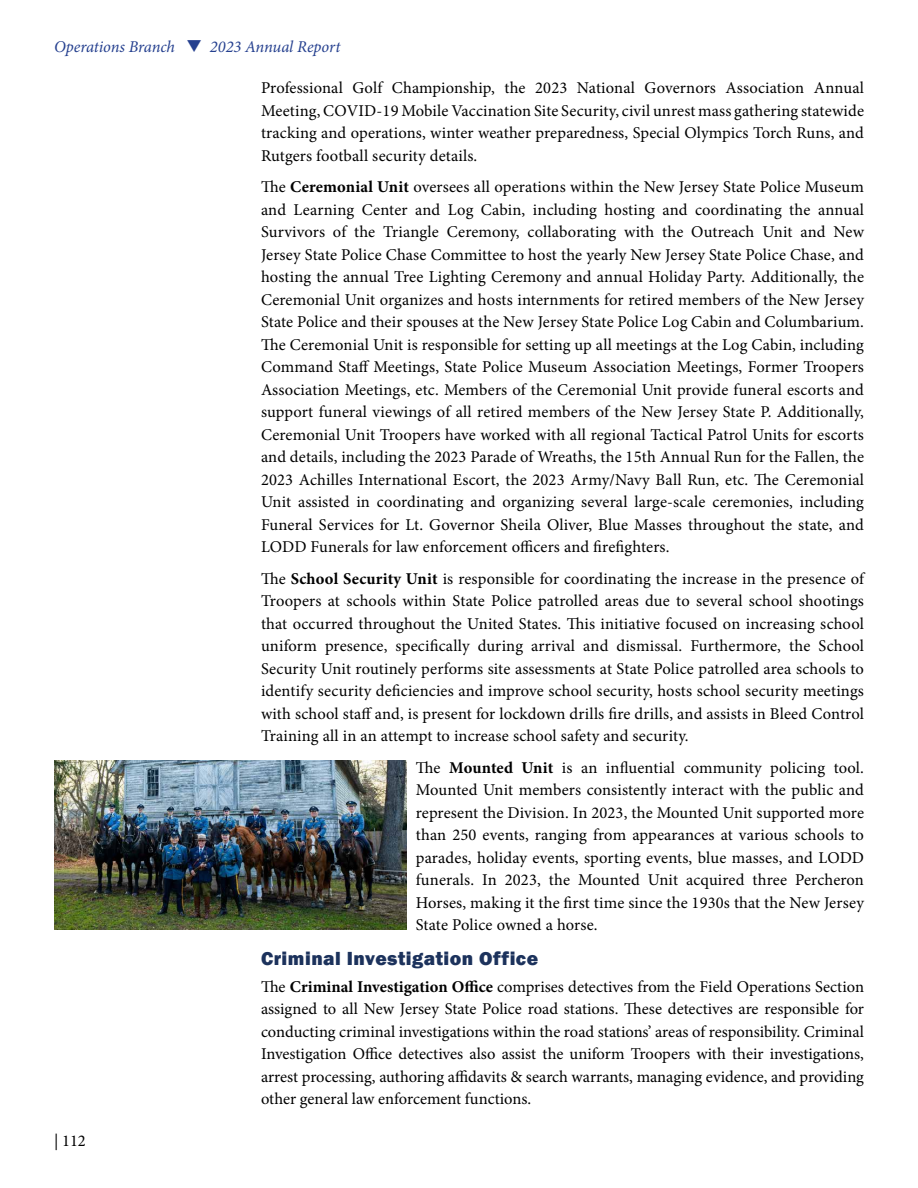
<style>
.page{position:relative;width:918px;height:1188px;background:#fff}
.page>*{position:absolute;margin:0;border:0;box-sizing:border-box;transform-origin:0 0}
.t1{font:800 19.5px "Franklin Gothic";letter-spacing:.025em;color:#1c325c}
.t2{font:16.5px/22.5px "Minion Pro";letter-spacing:.005em;color:#000;text-align:justify}
.t3{font:italic 16.5px "Minion Pro";letter-spacing:-.005em;color:#25408f}
.s1{font-weight:700}
</style>
<div class="page">
<img style="left:54px;top:760px;width:352px;height:170px">
<p class="t3" style="left:54px;top:36px;width:313px">New Jersey State Police ❑ 2023 Annual Report</p>
<p class="t3" style="left:54px;top:36px;width:288px">Operations Branch ❑ 2023 Annual Report</p>
<p class="t2" style="left:261px;top:77px;width:605px">Professional Golf Championship, the 2023 National Governors Association Annual Meeting, COVID-19 Mobile Vaccination Site Security, civil unrest mass gathering statewide tracking and operations, winter weather preparedness, Special Olympics Torch Runs, and Rutgers football security details.</p>
<p class="t2" style="left:261px;top:176px;width:605px">The <span class="s1">Ceremonial Unit</span> oversees all operations within the New Jersey State Police Museum and Learning Center and Log Cabin, including hosting and coordinating the annual Survivors of the Triangle Ceremony, collaborating with the Outreach Unit and New Jersey State Police Chase Committee to host the yearly New Jersey State Police Chase, and hosting the annual Tree Lighting Ceremony and annual Holiday Party. Additionally, the Ceremonial Unit organizes and hosts internments for retired members of the New Jersey State Police and their spouses at the New Jersey State Police Log Cabin and Columbarium.<br>The Ceremonial Unit is responsible for setting up all meetings at the Log Cabin, including Command Staff Meetings, State Police Museum Association Meetings, Former Troopers Association Meetings, etc. Members of the Ceremonial Unit provide funeral escorts and support funeral viewings of all retired members of the New Jersey State P. Additionally, Ceremonial Unit Troopers have worked with all regional Tactical Patrol Units for escorts and details, including the 2023 Parade of Wreaths, the 15th Annual Run for the Fallen, the 2023 Achilles International Escort, the 2023 Army/Navy Ball Run, etc. The Ceremonial Unit assisted in coordinating and organizing several large-scale ceremonies, including Funeral Services for Lt. Governor Sheila Oliver, Blue Masses throughout the state, and LODD Funerals for law enforcement officers and firefighters.</p>
<p class="t2" style="left:261px;top:567px;width:605px">The <span class="s1">School Security Unit</span> is responsible for coordinating the increase in the presence of Troopers at schools within State Police patrolled areas due to several school shootings that occurred throughout the United States. This initiative focused on increasing school uniform presence, specifically during arrival and dismissal. Furthermore, the School Security Unit routinely performs site assessments at State Police patrolled area schools to identify security deficiencies and improve school security, hosts school security meetings with school staff and, is present for lockdown drills fire drills, and assists in Bleed Control Training all in an attempt to increase school safety and security.</p>
<p class="t2" style="left:416px;top:756px;width:450px">The <span class="s1">Mounted Unit</span> is an influential community policing tool.<br>Mounted Unit members consistently interact with the public and represent the Division. In 2023, the Mounted Unit supported more than 250 events, ranging from appearances at various schools to parades, holiday events, sporting events, blue masses, and LODD funerals. In 2023, the Mounted Unit acquired three Percheron Horses, making it the first time since the 1930s that the New Jersey State Police owned a horse.</p>
<p class="t1" style="left:261px;top:946px;width:279px">Criminal Investigation Office</p>
<p class="t2" style="left:54px;top:1130px;width:33px">| 112</p>
<p class="t2" style="left:261px;top:975px;width:605px">The <span class="s1">Criminal Investigation Office</span> comprises detectives from the Field Operations Section assigned to all New Jersey State Police road stations. These detectives are responsible for conducting criminal investigations within the road stations’ areas of responsibility. Criminal Investigation Office detectives also assist the uniform Troopers with their investigations, arrest processing, authoring affidavits &amp; search warrants, managing evidence, and providing other general law enforcement functions.</p>
</div>
